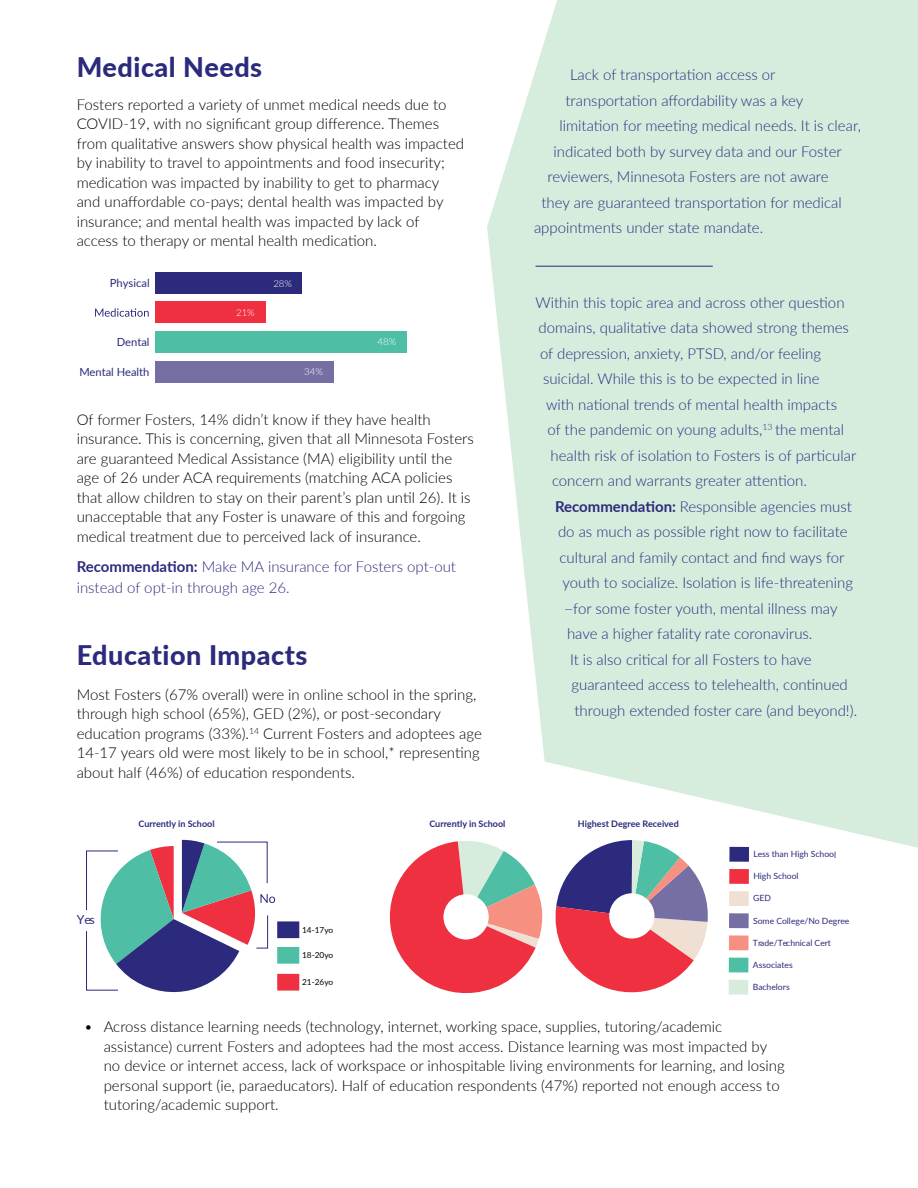
<style>
.page{position:relative;width:918px;height:1188px;background:#fff}
.page>*{position:absolute;margin:0;border:0;box-sizing:border-box;transform-origin:0 0}
.t1{font:800 27px "Lato";letter-spacing:.02em;color:#2b2a7c}
.t2{font:300 15px/19.5px "Lato";color:#000}
.t3{font:300 15px/21px "Lato";color:#2b2a7c}
.t4{font:12.3px "Lato";color:#2b2a7c}
.t5{font:11.25px "Lato";color:#2b2a7c}
.t6{font:300 9.6px "Lato";color:#fff}
.t7{font:700 9px "Lato";color:#2b2a7c}
.t8{font:8.55px "Lato";letter-spacing:-.01em;color:#2b2a7c}
.t9{font:8.25px "Lato";color:#000}
.s1{font-weight:700}
</style>
<div class="page">
<svg style="left:487px;top:0;width:431px;height:848px;background:#daeee1"></svg>
<div style="left:277px;top:974px;width:22px;height:17px;background:#ee3041"></div>
<div style="left:277px;top:947px;width:22px;height:17px;background:#4ebfa5"></div>
<div style="left:277px;top:921px;width:22px;height:17px;background:#2b2a7c"></div>
<svg style="left:86px;top:840px;width:189px;height:153px"></svg>
<hr style="left:536px;top:266px;width:177px;height:1px;background:#2b2a7c">
<div style="left:155px;top:272px;width:147px;height:21px;background:#2b2a7c"></div>
<div style="left:155px;top:302px;width:110px;height:21px;background:#ee3041"></div>
<div style="left:155px;top:332px;width:252px;height:21px;background:#4ebfa5"></div>
<div style="left:155px;top:361px;width:179px;height:22px;background:#766fa4"></div>
<svg style="left:95px;top:308px;width:54px;height:9px"></svg>
<svg style="left:389px;top:840px;width:156px;height:153px"></svg>
<div style="left:729px;top:847px;width:20px;height:15px;background:#2b2a7c"></div>
<div style="left:729px;top:869px;width:20px;height:15px;background:#ee3041"></div>
<div style="left:729px;top:891px;width:20px;height:15px;background:#efe0d3"></div>
<div style="left:729px;top:913px;width:20px;height:15px;background:#766fa4"></div>
<div style="left:729px;top:935px;width:20px;height:15px;background:#f69182"></div>
<div style="left:729px;top:958px;width:19px;height:14px;background:#4ebfa5"></div>
<div style="left:729px;top:980px;width:19px;height:15px;background:#d7ecdd"></div>
<svg style="left:553px;top:840px;width:156px;height:153px"></svg>
<div style="left:609px;top:893px;width:45px;height:46px;background:#fff;border-radius:50%"></div>
<div style="left:443px;top:894px;width:46px;height:46px;background:#fff;border-radius:50%"></div>
<p class="t1" style="left:77px;top:47px;width:187px">Medical Needs</p>
<p class="t2" style="left:77px;top:94px;width:389px">Fosters reported a variety of unmet medical needs due to COVID-19, with no significant group difference. Themes from qualitative answers show physical health was impacted by inability to travel to appointments and food insecurity; medication was impacted by inability to get to pharmacy and unaffordable co-pays; dental health was impacted by insurance; and mental health was impacted by lack of access to therapy or mental health medication.</p>
<p class="t5" style="left:110px;top:275px;width:41px">Physical</p>
<p class="t6" style="left:273px;top:277px;width:20px">28%</p>
<p class="t6" style="left:236px;top:306px;width:20px">21%</p>
<p class="t5" style="left:117px;top:334px;width:34px">Dental</p>
<p class="t5" style="left:79px;top:364px;width:72px">Mental Health</p>
<p class="t6" style="left:304px;top:365px;width:20px">34%</p>
<p class="t6" style="left:378px;top:335px;width:20px">48%</p>
<p class="t2" style="left:77px;top:409px;width:399px">Of former Fosters, 14% didn’t know if they have health insurance. This is concerning, given that all Minnesota Fosters are guaranteed Medical Assistance (MA) eligibility until the age of 26 under ACA requirements (matching ACA policies that allow children to stay on their parent’s plan until 26). It is unacceptable that any Foster is unaware of this and forgoing medical treatment due to perceived lack of insurance.</p>
<p class="t3" style="left:77px;top:555px;width:381px"><span class="s1">Recommendation:</span> Make MA insurance for Fosters opt-out instead of opt-in through age 26.</p>
<p class="t1" style="left:77px;top:636px;width:232px">Education Impacts</p>
<p class="t2" style="left:77px;top:684px;width:407px">Most Fosters (67% overall) were in online school in the spring, through high school (65%), GED (2%), or post-secondary education programs (33%).<sup>14</sup> Current Fosters and adoptees age 14-17 years old were most likely to be in school,* representing about half (46%) of education respondents.</p>
<p class="t3" style="left:570px;top:64px;width:207px">Lack of transportation access or</p>
<p class="t3" style="left:566px;top:89px;width:239px">transportation affordability was a key</p>
<p class="t3" style="left:560px;top:115px;width:303px">limitation for meeting medical needs. It is clear,</p>
<p class="t3" style="left:554px;top:140px;width:290px">indicated both by survey data and our Foster</p>
<p class="t3" style="left:548px;top:166px;width:283px">reviewers, Minnesota Fosters are not aware</p>
<p class="t3" style="left:542px;top:191px;width:302px">they are guaranteed transportation for medical</p>
<p class="t3" style="left:534px;top:217px;width:231px">appointments under state mandate.</p>
<p class="t3" style="left:536px;top:291px;width:311px">Within this topic area and across other question</p>
<p class="t3" style="left:538px;top:317px;width:312px">domains, qualitative data showed strong themes</p>
<p class="t3" style="left:540px;top:342px;width:283px">of depression, anxiety, PTSD, and/or feeling</p>
<p class="t3" style="left:543px;top:368px;width:278px">suicidal. While this is to be expected in line</p>
<p class="t3" style="left:546px;top:393px;width:293px">with national trends of mental health impacts</p>
<p class="t3" style="left:548px;top:419px;width:298px">of the pandemic on young adults,<sup>13</sup> the mental</p>
<p class="t3" style="left:550px;top:444px;width:307px">health risk of isolation to Fosters is of particular</p>
<p class="t3" style="left:552px;top:470px;width:256px">concern and warrants greater attention.</p>
<p class="t3" style="left:555px;top:495px;width:298px"><span class="s1">Recommendation:</span> Responsible agencies must</p>
<p class="t3" style="left:558px;top:521px;width:291px">do as much as possible right now to facilitate</p>
<p class="t3" style="left:560px;top:546px;width:287px">cultural and family contact and find ways for</p>
<p class="t3" style="left:562px;top:572px;width:292px">youth to socialize. Isolation is life-threatening</p>
<p class="t3" style="left:564px;top:597px;width:275px">--for some foster youth, mental illness may</p>
<p class="t3" style="left:567px;top:623px;width:247px">have a higher fatality rate coronavirus.</p>
<p class="t3" style="left:570px;top:648px;width:243px">It is also critical for all Fosters to have</p>
<p class="t3" style="left:572px;top:674px;width:278px">guaranteed access to telehealth, continued</p>
<p class="t3" style="left:574px;top:699px;width:284px">through extended foster care (and beyond!).</p>
<p class="t4" style="left:77px;top:911px;width:20px">Yes</p>
<p class="t7" style="left:139px;top:817px;width:78px">Currently in School</p>
<p class="t7" style="left:429px;top:817px;width:78px">Currently in School</p>
<p class="t7" style="left:578px;top:817px;width:102px">Highest Degree Received</p>
<p class="t9" style="left:302px;top:924px;width:33px">14-17yo</p>
<p class="t9" style="left:302px;top:950px;width:33px">18-20yo</p>
<p class="t9" style="left:302px;top:976px;width:33px">21-26yo</p>
<p class="t8" style="left:753px;top:848px;width:84px">Less than High School</p>
<p class="t8" style="left:753px;top:870px;width:47px">High School</p>
<p class="t8" style="left:753px;top:892px;width:19px">GED</p>
<p class="t8" style="left:753px;top:915px;width:98px">Some College/No Degree</p>
<p class="t8" style="left:753px;top:937px;width:80px">Trade/Technical Cert</p>
<p class="t8" style="left:753px;top:959px;width:41px">Associates</p>
<p class="t8" style="left:753px;top:981px;width:39px">Bachelors</p>
<p class="t2" style="left:104px;top:1016px;width:683px;text-indent:-20px">• Across distance learning needs (technology, internet, working space, supplies, tutoring/academic assistance) current Fosters and adoptees had the most access. Distance learning was most impacted by no device or internet access, lack of workspace or inhospitable living environments for learning, and losing personal support (ie, paraeducators). Half of education respondents (47%) reported not enough access to tutoring/academic support.</p>
</div>
